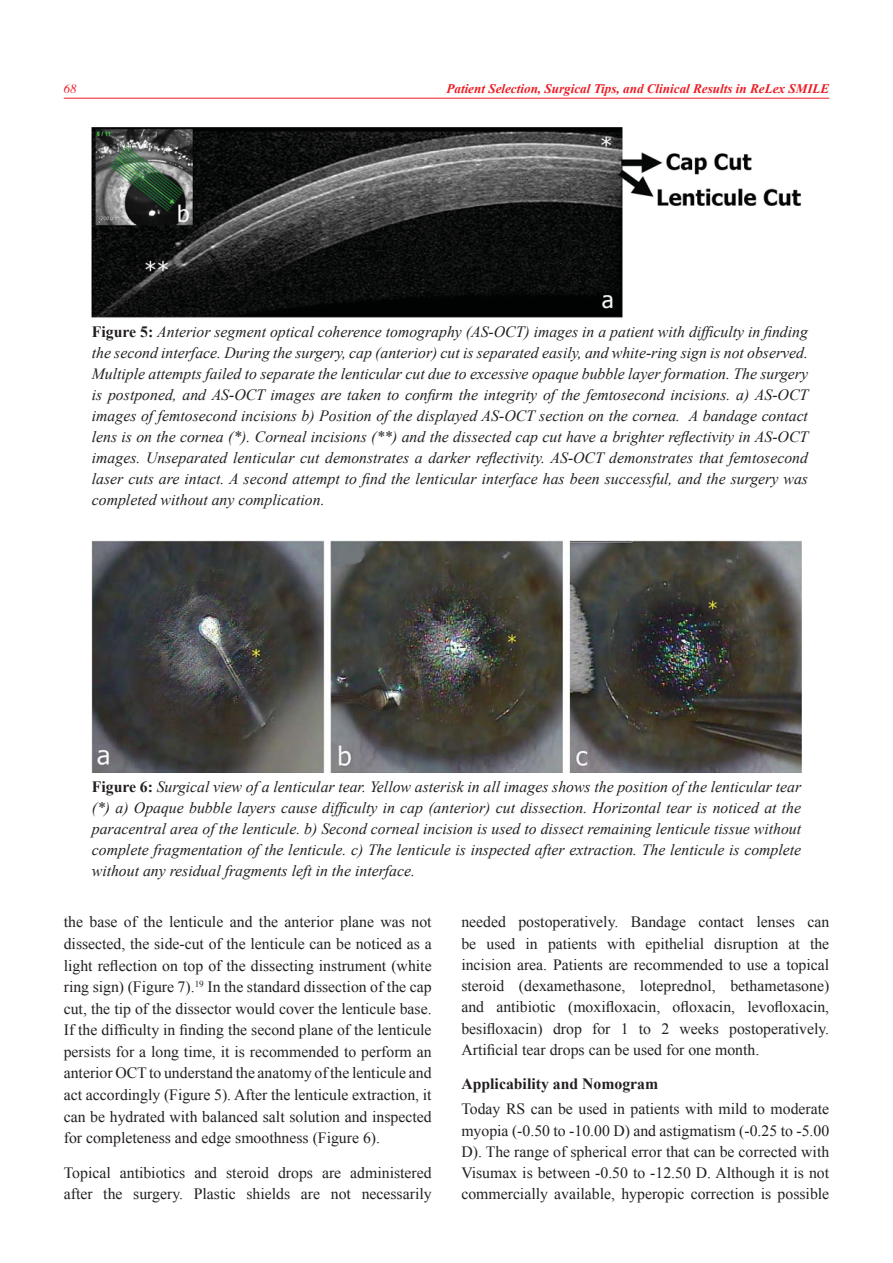
<style>
.page{position:relative;width:893px;height:1263px;background:#fff}
.page>*{position:absolute;margin:0;border:0;box-sizing:border-box;transform-origin:0 0}
.t1{font:italic 15.75px/21px "Times New Roman";color:#231f20;text-align:justify}
.t2{font:15.75px/21.6px "Times New Roman";color:#231f20;text-align:justify}
.t3{font:700 15.75px "Times New Roman";color:#231f20}
.t4{font:italic 700 13.2px "Times New Roman";color:#ed1c24}
.t5{font:italic 12.75px "Times";color:#ed1c24}
.s1{font-weight:700;font-style:normal}
</style>
<div class="page">
<img style="left:92px;top:128px;width:709px;height:190px">
<img style="left:92px;top:540px;width:709px;height:232px">
<hr style="left:64px;top:98px;width:765px;height:1px;background:#ed1c24">
<p class="t5" style="left:64px;top:84px;width:14px">68</p>
<p class="t4" style="left:446px;top:81px;width:384px">Patient Selection, Surgical Tips, and Clinical Results in ReLex SMILE</p>
<p class="t1" style="left:92px;top:321px;width:718px"><span class="s1">Figure 5:</span> Anterior segment optical coherence tomography (AS-OCT) images in a patient with difficulty in finding the second interface. During the surgery, cap (anterior) cut is separated easily, and white-ring sign is not observed.<br>Multiple attempts failed to separate the lenticular cut due to excessive opaque bubble layer formation. The surgery is postponed, and AS-OCT images are taken to confirm the integrity of the femtosecond incisions. a) AS-OCT images of femtosecond incisions b) Position of the displayed AS-OCT section on the cornea. A bandage contact lens is on the cornea (*). Corneal incisions (**) and the dissected cap cut have a brighter reflectivity in AS-OCT images. Unseparated lenticular cut demonstrates a darker reflectivity. AS-OCT demonstrates that femtosecond laser cuts are intact. A second attempt to find the lenticular interface has been successful, and the surgery was completed without any complication.</p>
<p class="t1" style="left:92px;top:776px;width:711px"><span class="s1">Figure 6:</span> Surgical view of a lenticular tear. Yellow asterisk in all images shows the position of the lenticular tear (*) a) Opaque bubble layers cause difficulty in cap (anterior) cut dissection. Horizontal tear is noticed at the paracentral area of the lenticule. b) Second corneal incision is used to dissect remaining lenticule tissue without complete fragmentation of the lenticule. c) The lenticule is inspected after extraction. The lenticule is complete without any residual fragments left in the interface.</p>
<p class="t2" style="left:64px;top:911px;width:369px">the base of the lenticule and the anterior plane was not dissected, the side-cut of the lenticule can be noticed as a light reflection on top of the dissecting instrument (white ring sign) (Figure 7).<sup>19</sup> In the standard dissection of the cap cut, the tip of the dissector would cover the lenticule base.<br>If the difficulty in finding the second plane of the lenticule persists for a long time, it is recommended to perform an anterior OCT to understand the anatomy of the lenticule and act accordingly (Figure 5). After the lenticule extraction, it can be hydrated with balanced salt solution and inspected for completeness and edge smoothness (Figure 6).</p>
<p class="t2" style="left:64px;top:1161px;width:369px">Topical antibiotics and steroid drops are administered after the surgery. Plastic shields are not necessarily</p>
<p class="t2" style="left:461px;top:911px;width:369px">needed postoperatively. Bandage contact lenses can be used in patients with epithelial disruption at the incision area. Patients are recommended to use a topical steroid (dexamethasone, loteprednol, bethametasone) and antibiotic (moxifloxacin, ofloxacin, levofloxacin, besifloxacin) drop for 1 to 2 weeks postoperatively.<br>Artificial tear drops can be used for one month.</p>
<p class="t3" style="left:461px;top:1075px;width:198px">Applicability and Nomogram</p>
<p class="t2" style="left:461px;top:1098px;width:369px">Today RS can be used in patients with mild to moderate myopia (-0.50 to -10.00 D) and astigmatism (-0.25 to -5.00<br>D). The range of spherical error that can be corrected with Visumax is between -0.50 to -12.50 D. Although it is not commercially available, hyperopic correction is possible</p>
</div>
